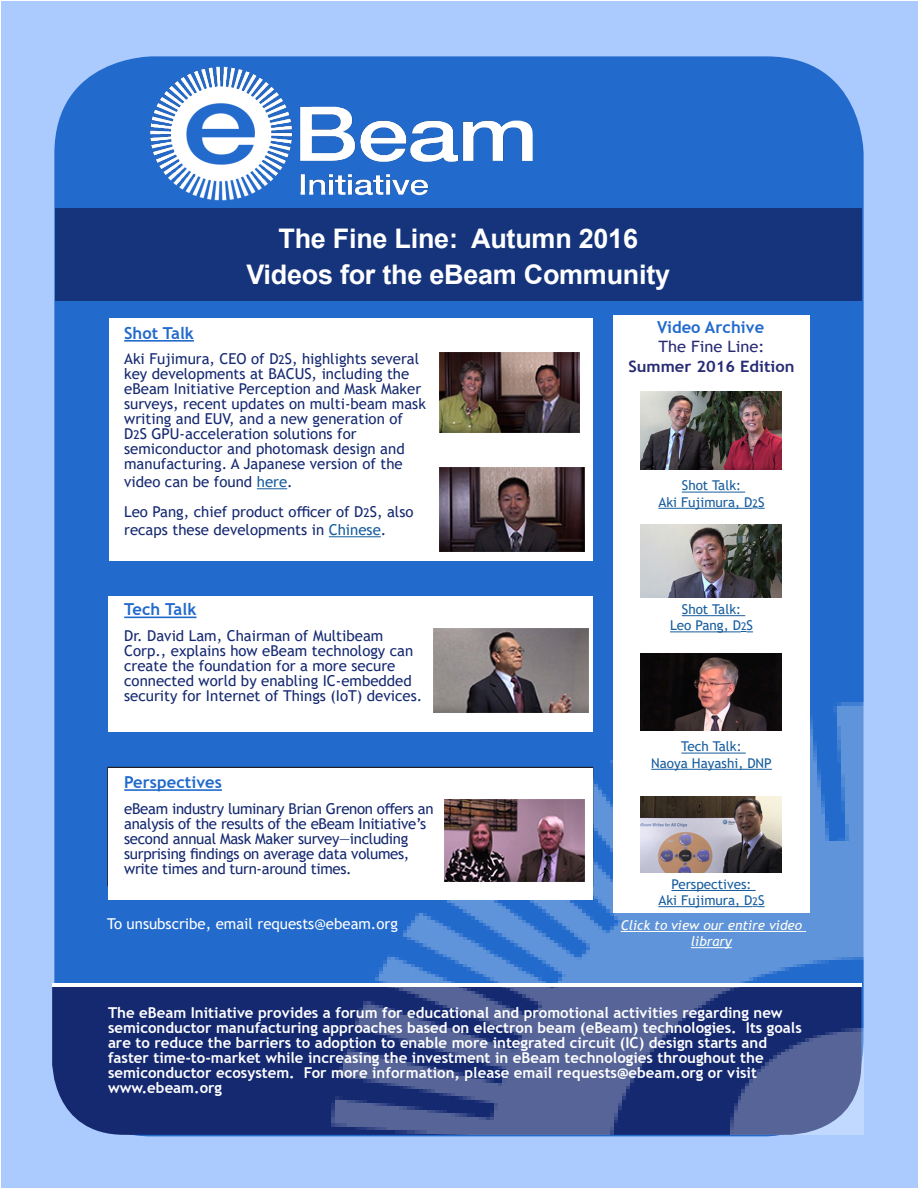
<style>
.page{position:relative;width:918px;height:1188px;background:#fff}
.page>*{position:absolute;margin:0;border:0;box-sizing:border-box;transform-origin:0 0}
.t1{font:700 27px "Arial";letter-spacing:-.01em;color:#fff}
.t2{font:700 16.5px "Trebuchet MS";letter-spacing:.005em;color:#226acc}
.t3{font:700 15.6px "Trebuchet MS";color:#272b73;scale:1.05 1}
.t4{font:15.6px "Trebuchet MS";color:#272b73;scale:1.05 1}
.t5{font:15px/15px "Trebuchet MS";color:#152971}
.t6{font:700 15px/15px "Trebuchet MS";color:#fff}
.t7{font:15px/15px "Trebuchet MS";letter-spacing:-.02em;color:#152971}
.t8{font:15px "Trebuchet MS";color:#fff}
.t9{font:13.5px/16.2px "Trebuchet MS";color:#175d9e;text-align:center}
.t10{font:italic 13.5px/16.2px "Trebuchet MS";color:#fffff4;text-align:center}
.s1{font-size:12px}
.s2{color:#175d9e}
.s3{font-size:10.5px}
</style>
<div class="page">
<div style="left:2px;top:1px;width:916px;height:1187px;background:#abcbff"></div>
<div style="left:54px;top:56px;width:810px;height:1080px;background:#226acc;border-radius:98px"></div>
<div style="left:55px;top:209px;width:806px;height:92px;background:#15347c"></div>
<svg style="left:52px;top:986px;width:52px;height:147px;background:#293e83"></svg>
<img style="left:122px;top:58px;width:411px;height:143px">
<hr style="left:52px;top:983px;width:809px;height:3px;background:#fff">
<img style="left:104px;top:677px;width:760px;height:458px">
<div style="left:109px;top:318px;width:483px;height:243px;background:#fff"></div>
<img style="left:439px;top:468px;width:146px;height:83px">
<div style="left:108px;top:768px;width:484px;height:132px;background:#fff"></div>
<img style="left:444px;top:799px;width:141px;height:83px">
<div style="left:108px;top:596px;width:484px;height:136px;background:#fff"></div>
<img style="left:434px;top:628px;width:154px;height:84px">
<div style="left:613px;top:315px;width:196px;height:598px;background:#fff"></div>
<hr style="left:682px;top:492px;width:63px;height:1px;background:#175d9e">
<hr style="left:658px;top:508px;width:95px;height:1px;background:#175d9e">
<svg style="left:753px;top:508px;width:12px;height:1px"></svg>
<hr style="left:682px;top:615px;width:63px;height:1px;background:#175d9e">
<hr style="left:670px;top:631px;width:71px;height:1px;background:#175d9e">
<svg style="left:741px;top:631px;width:12px;height:1px"></svg>
<hr style="left:681px;top:753px;width:65px;height:1px;background:#175d9e">
<hr style="left:651px;top:769px;width:121px;height:1px;background:#175d9e">
<hr style="left:671px;top:890px;width:85px;height:1px;background:#175d9e">
<hr style="left:658px;top:906px;width:95px;height:1px;background:#175d9e">
<svg style="left:753px;top:906px;width:12px;height:1px"></svg>
<img style="left:641px;top:392px;width:141px;height:78px">
<img style="left:641px;top:525px;width:141px;height:73px">
<img style="left:641px;top:654px;width:141px;height:77px">
<img style="left:641px;top:796px;width:141px;height:76px">
<img style="left:439px;top:353px;width:141px;height:80px">
<hr style="left:257px;top:488px;width:30px;height:1px;background:#175d9e">
<hr style="left:329px;top:536px;width:52px;height:1px;background:#175d9e">
<hr style="left:124px;top:789px;width:98px;height:2px;background:#226acc">
<hr style="left:124px;top:617px;width:72px;height:1px;background:#226acc">
<hr style="left:124px;top:340px;width:70px;height:2px;background:#226acc">
<hr style="left:621px;top:931px;width:185px;height:1px;background:#fffff4">
<hr style="left:691px;top:947px;width:41px;height:1px;background:#fffff4">
<p class="t1" style="left:278px;top:220px;width:361px">The Fine Line: Autumn 2016</p>
<p class="t1" style="left:246px;top:256px;width:425px">Videos for the eBeam Community</p>
<p class="t2" style="left:124px;top:323px;width:71px">Shot Talk</p>
<p class="t5" style="left:124px;top:351px;width:303px">Aki Fujimura, CEO of D<span class="s1">2</span>S, highlights several key developments at BACUS, including the eBeam Initiative Perception and Mask Maker surveys, recent updates on multi-beam mask writing and EUV, and a new generation of D<span class="s1">2</span>S GPU-acceleration solutions for semiconductor and photomask design and manufacturing. A Japanese version of the</p>
<p class="t5" style="left:124px;top:474px;width:170px">video can be found <span class="s2">here</span>.</p>
<p class="t5" style="left:124px;top:502px;width:291px;line-height:18px">Leo Pang, chief product officer of D<span class="s1">2</span>S, also recaps these developments in <span class="s2">Chinese</span>.</p>
<p class="t2" style="left:124px;top:599px;width:74px">Tech Talk</p>
<p class="t5" style="left:124px;top:628px;width:300px">Dr. David Lam, Chairman of Multibeam Corp., explains how eBeam technology can create the foundation for a more secure connected world by enabling IC-embedded security for Internet of Things (IoT) devices.</p>
<p class="t2" style="left:124px;top:772px;width:99px">Perspectives</p>
<p class="t7" style="left:124px;top:801px;width:311px">eBeam industry luminary Brian Grenon offers an analysis of the results of the eBeam Initiative’s second annual Mask Maker survey—including surprising findings on average data volumes, write times and turn-around times.</p>
<p class="t2" style="left:657px;top:316px;width:109px">Video Archive</p>
<p class="t4" style="left:659px;top:337px;width:102px">The Fine Line:</p>
<p class="t3" style="left:628px;top:357px;width:160px">Summer 2016 Edition</p>
<p class="t9" style="left:658px;top:477px;width:108px">Shot Talk:<br>Aki Fujimura, D<span class="s3">2</span>S</p>
<p class="t9" style="left:670px;top:601px;width:84px">Shot Talk:<br>Leo Pang, D<span class="s3">2</span>S</p>
<p class="t9" style="left:651px;top:738px;width:122px">Tech Talk:<br>Naoya Hayashi, DNP</p>
<p class="t9" style="left:671px;top:876px;width:82px">Perspectives:</p>
<p class="t9" style="left:658px;top:892px;width:108px">Aki Fujimura, D<span class="s3">2</span>S</p>
<p class="t8" style="left:107px;top:915px;width:292px">To unsubscribe, email requests@ebeam.org</p>
<p class="t10" style="left:621px;top:917px;width:183px">Click to view our entire video library</p>
<p class="t6" style="left:108px;top:1005px;width:695px">The eBeam Initiative provides a forum for educational and promotional activities regarding new semiconductor manufacturing approaches based on electron beam (eBeam) technologies. Its goals are to reduce the barriers to adoption to enable more integrated circuit (IC) design starts and faster time-to-market while increasing the investment in eBeam technologies throughout the semiconductor ecosystem. For more information, please email requests@ebeam.org or visit www.ebeam.org</p>
</div>
